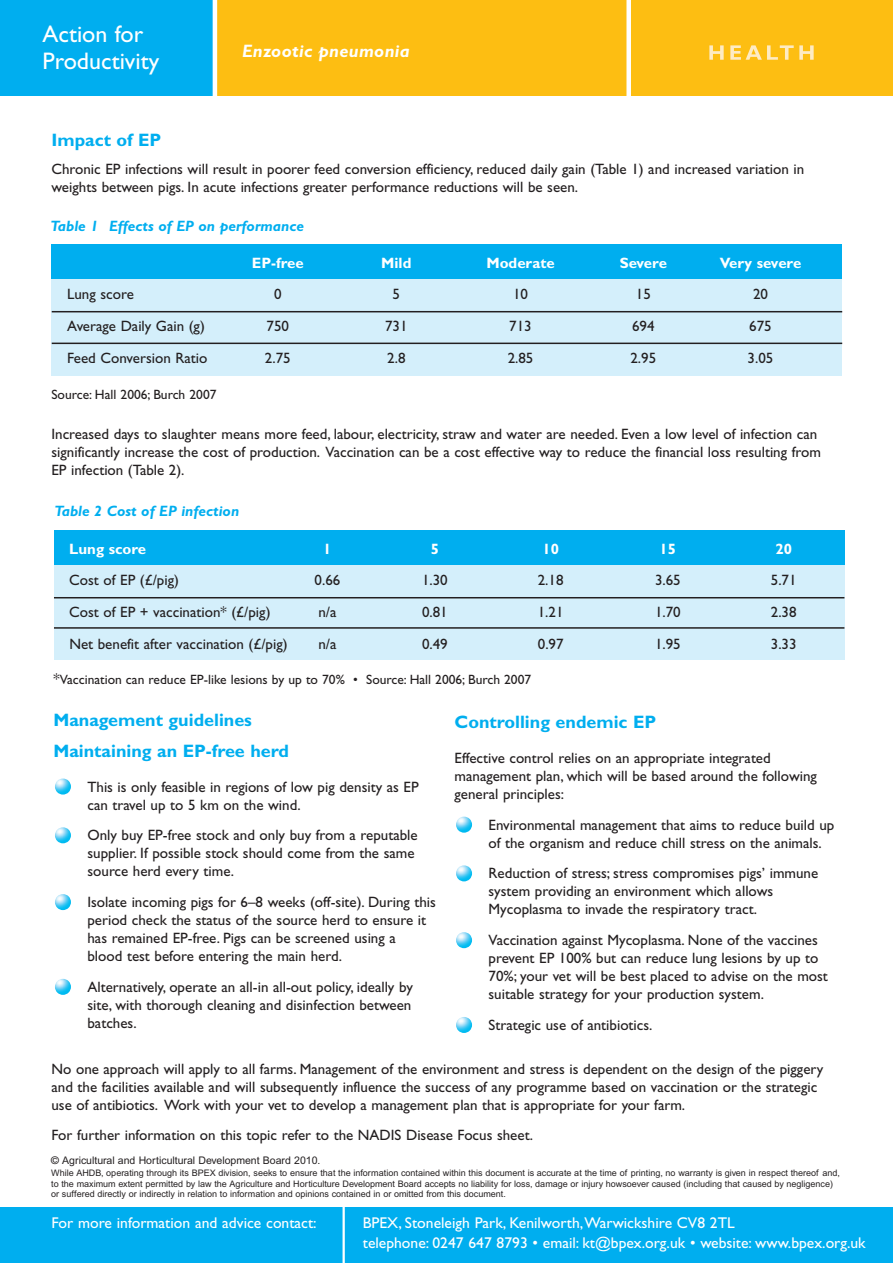
<style>
.page{position:relative;width:893px;height:1263px;background:#fff}
.page>*{position:absolute;margin:0;border:0;box-sizing:border-box;transform-origin:0 0}
.t1{font:24px/27px "Gill Sans";color:#fff}
.t2{font:700 18px/30.8px "Gill Sans";color:#00aeef}
.t3{font:italic 700 18px "Gill Sans";letter-spacing:.015em;color:#fff}
.t4{font:15.6px/19.5px "Gill Sans";color:#fff}
.t5{font:15px/18px "Gill Sans";color:#231f20}
.t6{font:italic 700 15px "Gill Sans";color:#00aeef}
.t7{font:700 15px "Gill Sans";color:#fff}
.t8{font:13.5px "Gill Sans";color:#231f20}
.t9{font:10.5px "Arial";color:#231f20}
.t10{font:9px/10.8px "Arial";color:#231f20}
.s1{font-size:15px}
.s2{font-family:"Helvetica"}
</style>
<div class="page">
<div style="left:52px;top:277px;width:790px;height:99px;background:#d4effb"></div>
<div style="left:51px;top:244px;width:791px;height:35px;background:#00aeef"></div>
<hr style="left:52px;top:311px;width:790px;height:1px;background:#231f20">
<hr style="left:52px;top:343px;width:790px;height:1px;background:#231f20">
<div style="left:54px;top:563px;width:790px;height:97px;background:#d4effb"></div>
<div style="left:54px;top:530px;width:790px;height:35px;background:#00aeef"></div>
<hr style="left:54px;top:597px;width:790px;height:1px;background:#231f20">
<hr style="left:54px;top:627px;width:790px;height:2px;background:#231f20">
<img style="left:55px;top:979px;width:16px;height:16px">
<img style="left:55px;top:894px;width:16px;height:16px">
<img style="left:55px;top:827px;width:16px;height:16px">
<img style="left:55px;top:778px;width:16px;height:16px">
<img style="left:456px;top:1017px;width:16px;height:16px">
<img style="left:456px;top:932px;width:16px;height:16px">
<img style="left:456px;top:865px;width:16px;height:16px">
<img style="left:456px;top:817px;width:16px;height:16px">
<div style="left:0;top:0;width:216px;height:95px;background:#00aeef"></div>
<div style="left:218px;top:0;width:675px;height:95px;background:#fdbe12"></div>
<hr style="left:213px;top:0;width:4px;height:96px;background:#fff">
<svg style="left:709px;top:45px;width:105px;height:15px"></svg>
<div style="left:626px;top:0;width:5px;height:101px;background:#fff"></div>
<div style="left:0;top:1207px;width:893px;height:56px;background:#00aeef"></div>
<hr style="left:343px;top:1205px;width:2px;height:58px;background:#fff">
<h1 class="t1" style="left:43px;top:23px;width:118px">Action for<br>Productivity</h1>
<p class="t2" style="left:51px;top:126px;width:111px">Impact of EP</p>
<p class="t3" style="left:242px;top:44px;width:169px">Enzootic pneumonia</p>
<p class="t5" style="left:51px;top:161px;width:754px">Chronic EP infections will result in poorer feed conversion efficiency, reduced daily gain (Table 1) and increased variation in weights between pigs. In acute infections greater performance reductions will be seen.</p>
<p class="t6" style="left:51px;top:221px;width:255px">Table 1 Effects of EP on performance</p>
<p class="t7" style="left:252px;top:257px;width:53px">EP-free</p>
<p class="t7" style="left:381px;top:257px;width:32px">Mild</p>
<p class="t7" style="left:486px;top:257px;width:70px">Moderate</p>
<p class="t7" style="left:620px;top:257px;width:49px">Severe</p>
<p class="t7" style="left:720px;top:257px;width:83px">Very severe</p>
<p class="t5" style="left:67px;top:287px;width:68px">Lung score</p>
<p class="t5" style="left:274px;top:287px;width:9px">0</p>
<p class="t5" style="left:393px;top:287px;width:9px">5</p>
<p class="t5" style="left:513px;top:287px;width:16px">10</p>
<p class="t5" style="left:636px;top:287px;width:16px">15</p>
<p class="t5" style="left:753px;top:287px;width:16px">20</p>
<p class="t5" style="left:67px;top:318px;width:139px">Average Daily Gain (g)</p>
<p class="t5" style="left:267px;top:318px;width:24px">750</p>
<p class="t5" style="left:385px;top:318px;width:24px">731</p>
<p class="t5" style="left:509px;top:318px;width:24px">713</p>
<p class="t5" style="left:632px;top:318px;width:24px">694</p>
<p class="t5" style="left:749px;top:318px;width:24px">675</p>
<p class="t5" style="left:67px;top:350px;width:142px">Feed Conversion Ratio</p>
<p class="t5" style="left:265px;top:350px;width:27px">2.75</p>
<p class="t5" style="left:387px;top:350px;width:20px">2.8</p>
<p class="t5" style="left:508px;top:350px;width:27px">2.85</p>
<p class="t5" style="left:630px;top:350px;width:27px">2.95</p>
<p class="t5" style="left:748px;top:350px;width:27px">3.05</p>
<p class="t8" style="left:51px;top:389px;width:167px">Source: Hall 2006; Burch 2007</p>
<p class="t5" style="left:51px;top:426px;width:771px">Increased days to slaughter means more feed, labour, electricity, straw and water are needed. Even a low level of infection can significantly increase the cost of production. Vaccination can be a cost effective way to reduce the financial loss resulting from<br>EP infection (Table 2).</p>
<p class="t6" style="left:54px;top:505px;width:186px">Table 2 Cost of EP infection</p>
<p class="t7" style="left:69px;top:543px;width:78px">Lung score</p>
<p class="t7" style="left:323px;top:543px;width:10px">1</p>
<p class="t7" style="left:431px;top:543px;width:10px">5</p>
<p class="t7" style="left:542px;top:543px;width:18px">10</p>
<p class="t7" style="left:660px;top:543px;width:18px">15</p>
<p class="t7" style="left:775px;top:543px;width:18px">20</p>
<p class="t5" style="left:69px;top:573px;width:111px">Cost of EP (£/pig)</p>
<p class="t5" style="left:315px;top:573px;width:27px">0.66</p>
<p class="t5" style="left:422px;top:573px;width:27px">1.30</p>
<p class="t5" style="left:538px;top:573px;width:27px">2.18</p>
<p class="t5" style="left:655px;top:573px;width:27px">3.65</p>
<p class="t5" style="left:771px;top:573px;width:27px">5.71</p>
<p class="t5" style="left:69px;top:604px;width:203px">Cost of EP + vaccination* (£/pig)</p>
<p class="t5" style="left:318px;top:604px;width:20px">n/a</p>
<p class="t5" style="left:422px;top:604px;width:27px">0.81</p>
<p class="t5" style="left:538px;top:604px;width:27px">1.21</p>
<p class="t5" style="left:655px;top:604px;width:27px">1.70</p>
<p class="t5" style="left:771px;top:604px;width:27px">2.38</p>
<p class="t5" style="left:69px;top:636px;width:220px">Net benefit after vaccination (£/pig)</p>
<p class="t5" style="left:318px;top:636px;width:20px">n/a</p>
<p class="t5" style="left:422px;top:636px;width:27px">0.49</p>
<p class="t5" style="left:538px;top:636px;width:27px">0.97</p>
<p class="t5" style="left:655px;top:636px;width:27px">1.95</p>
<p class="t5" style="left:771px;top:636px;width:27px">3.33</p>
<p class="t8" style="left:54px;top:674px;width:479px"><span class="s1">*</span>Vaccination can reduce EP-like lesions by up to 70% • Source: Hall 2006; Burch 2007</p>
<p class="t2" style="left:53px;top:706px;width:237px">Management guidelines<br>Maintaining an EP-free herd</p>
<p class="t5" style="left:87px;top:779px;width:333px">This is only feasible in regions of low pig density as EP can travel up to 5 km on the wind.</p>
<p class="t5" style="left:87px;top:828px;width:332px">Only buy EP-free stock and only buy from a reputable supplier. If possible stock should come from the same source herd every time.</p>
<p class="t5" style="left:87px;top:894px;width:350px">Isolate incoming pigs for 6–8 weeks (off-site). During this period check the status of the source herd to ensure it has remained EP-free. Pigs can be screened using a<br>blood test before entering the main herd.</p>
<p class="t5" style="left:87px;top:979px;width:327px;text-align:justify">Alternatively, operate an all-in all-out policy, ideally by site, with thorough cleaning and disinfection between batches.</p>
<p class="t2" style="left:454px;top:708px;width:203px">Controlling endemic EP</p>
<p class="t5" style="left:454px;top:750px;width:364px">Effective control relies on an appropriate integrated management plan, which will be based around the following general principles:</p>
<p class="t5" style="left:489px;top:817px;width:347px">Environmental management that aims to reduce build up of the organism and reduce chill stress on the animals.</p>
<p class="t5" style="left:489px;top:866px;width:331px">Reduction of stress; stress compromises pigs’ immune system providing an environment which allows<br>Mycoplasma to invade the respiratory tract.</p>
<p class="t5" style="left:489px;top:932px;width:341px">Vaccination against Mycoplasma. None of the vaccines prevent EP 100% but can reduce lung lesions by up to 70%; your vet will be best placed to advise on the most suitable strategy for your production system.</p>
<p class="t5" style="left:489px;top:1017px;width:165px">Strategic use of antibiotics.</p>
<p class="t5" style="left:51px;top:1061px;width:773px">No one approach will apply to all farms. Management of the environment and stress is dependent on the design of the piggery and the facilities available and will subsequently influence the success of any programme based on vaccination or the strategic use of antibiotics. Work with your vet to develop a management plan that is appropriate for your farm.</p>
<p class="t5" style="left:51px;top:1127px;width:483px">For further information on this topic refer to the NADIS Disease Focus sheet.</p>
<p class="t9" style="left:51px;top:1157px;width:271px"><span class="s2">©</span> Agricultural and Horticultural Development Board 2010.</p>
<p class="t10" style="left:51px;top:1168px;width:790px">While AHDB, operating through its BPEX division, seeks to ensure that the information contained within this document is accurate at the time of printing, no warranty is given in respect thereof and, to the maximum extent permitted by law the Agriculture and Horticulture Development Board accepts no liability for loss, damage or injury howsoever caused (including that caused by negligence) or suffered directly or indirectly in relation to information and opinions contained in or omitted from this document.</p>
<p class="t4" style="left:51px;top:1214px;width:267px">For more information and advice contact:</p>
<p class="t4" style="left:363px;top:1214px;width:504px">BPEX, Stoneleigh Park, Kenilworth,Warwickshire CV8 2TL<br>telephone: 0247 647 8793 • email: kt@bpex.org.uk • website: www.bpex.org.uk</p>
</div>
